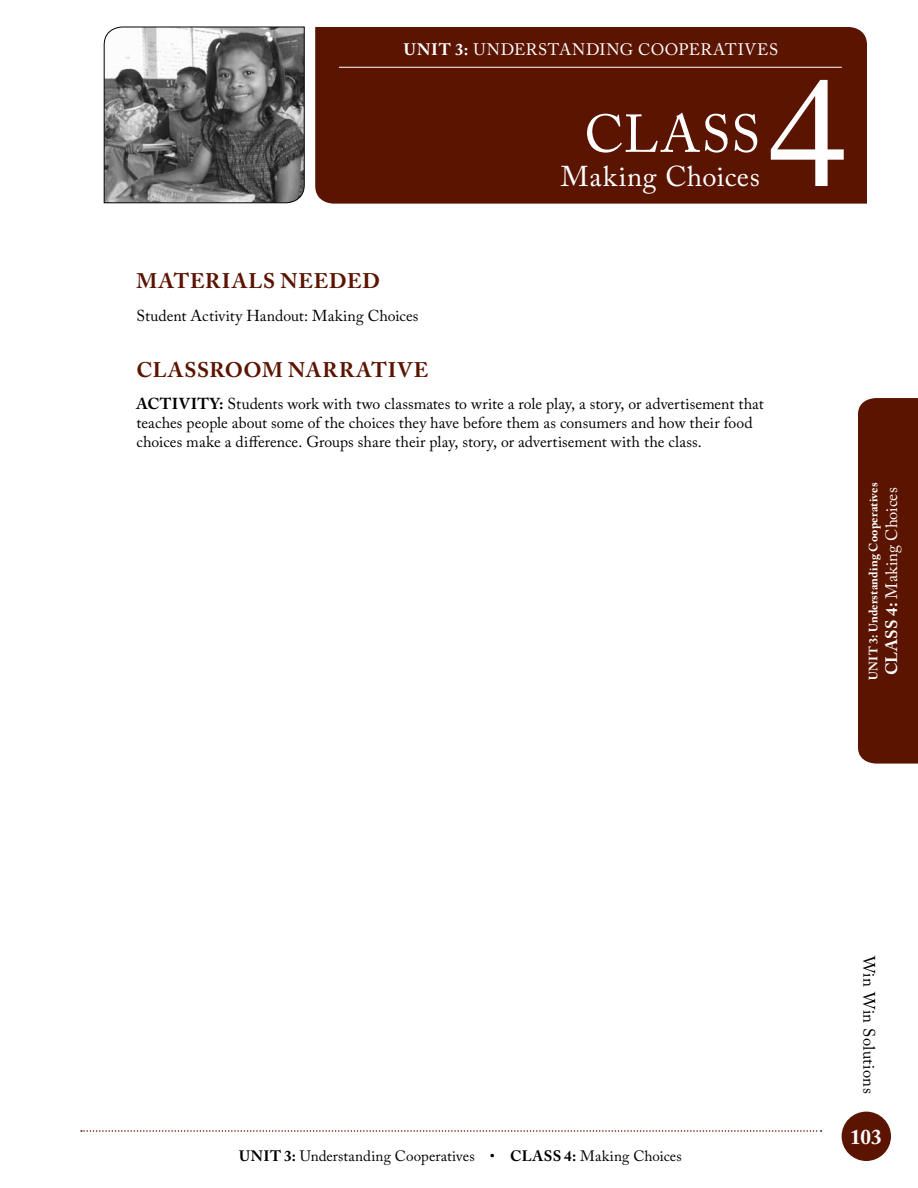
<style>
.page{position:relative;width:918px;height:1188px;background:#fff}
.page>*{position:absolute;margin:0;border:0;box-sizing:border-box;transform-origin:0 0}
.t1{font:158.25px "Times";color:#fff}
.t2{font:52.8px "Adobe Caslon Pro";letter-spacing:.025em;color:#fff}
.t3{font:28.5px "Adobe Caslon Pro";letter-spacing:.02em;color:#fff}
.t4{font:700 21px "Adobe Caslon Pro";letter-spacing:.04em;color:#5b1400}
.t5{font:700 21px "Adobe Caslon Pro";color:#fff}
.t6{font:16.5px "Adobe Caslon Pro";letter-spacing:.015em;color:#fff}
.t7{font:16.5px "Adobe Caslon Pro";letter-spacing:.02em;color:#000}
.t8{font:15.75px/18.8px "Adobe Caslon Pro";color:#000}
.t9{font:15px "Adobe Caslon Pro";letter-spacing:.01em;color:#000}
.t10{font:700 12px "Adobe Caslon Pro";letter-spacing:.015em;color:#fff}
.s1{font-weight:700}
</style>
<div class="page">
<div style="left:842px;top:1112px;width:49px;height:49px;background:#5b1400;border-radius:50%"></div>
<div style="left:858px;top:398px;width:60px;height:366px;background:#5b1400"></div>
<svg style="left:81px;top:1130px;width:740px;height:2px"></svg>
<div style="left:315px;top:27px;width:552px;height:177px;background:#5b1400"></div>
<hr style="left:339px;top:67px;width:503px;height:1px;background:#fff">
<svg style="left:104px;top:27px;width:201px;height:176px;background:#797979"></svg>
<p class="t6" style="left:404px;top:39px;width:376px"><span class="s1">UNIT 3:</span> UNDERSTANDING COOPERATIVES</p>
<h2 class="t2" style="left:585px;top:103px;width:177px">CLASS</h2>
<h3 class="t3" style="left:561px;top:159px;width:201px">Making Choices</h3>
<h1 class="t1" style="left:769px;top:67px;width:81px">4</h1>
<h3 class="t4" style="left:136px;top:269px;width:245px">MATERIALS NEEDED</h3>
<p class="t8" style="left:136px;top:306px;width:283px">Student Activity Handout: Making Choices</p>
<h3 class="t4" style="left:136px;top:357px;width:293px">CLASSROOM NARRATIVE</h3>
<p class="t8" style="left:136px;top:394px;width:629px"><span class="s1">ACTIVITY:</span> Students work with two classmates to write a role play, a story, or advertisement that teaches people about some of the choices they have before them as consumers and how their food choices make a difference. Groups share their play, story, or advertisement with the class.</p>
<p class="t10" style="left:866px;top:680px;width:200px;rotate:-90deg">UNIT 3: Understanding Cooperatives</p>
<p class="t6" style="left:882px;top:675px;width:189px;rotate:-90deg"><span class="s1">CLASS 4:</span> Making Choices</p>
<p class="t9" style="left:239px;top:1147px;width:444px"><span class="s1">UNIT 3:</span> Understanding Cooperatives • <span class="s1">CLASS 4:</span> Making Choices</p>
<p class="t7" style="left:879px;top:956px;width:139px;rotate:90deg">Win Win Solutions</p>
<h3 class="t5" style="left:850px;top:1124px;width:33px">103</h3>
</div>
